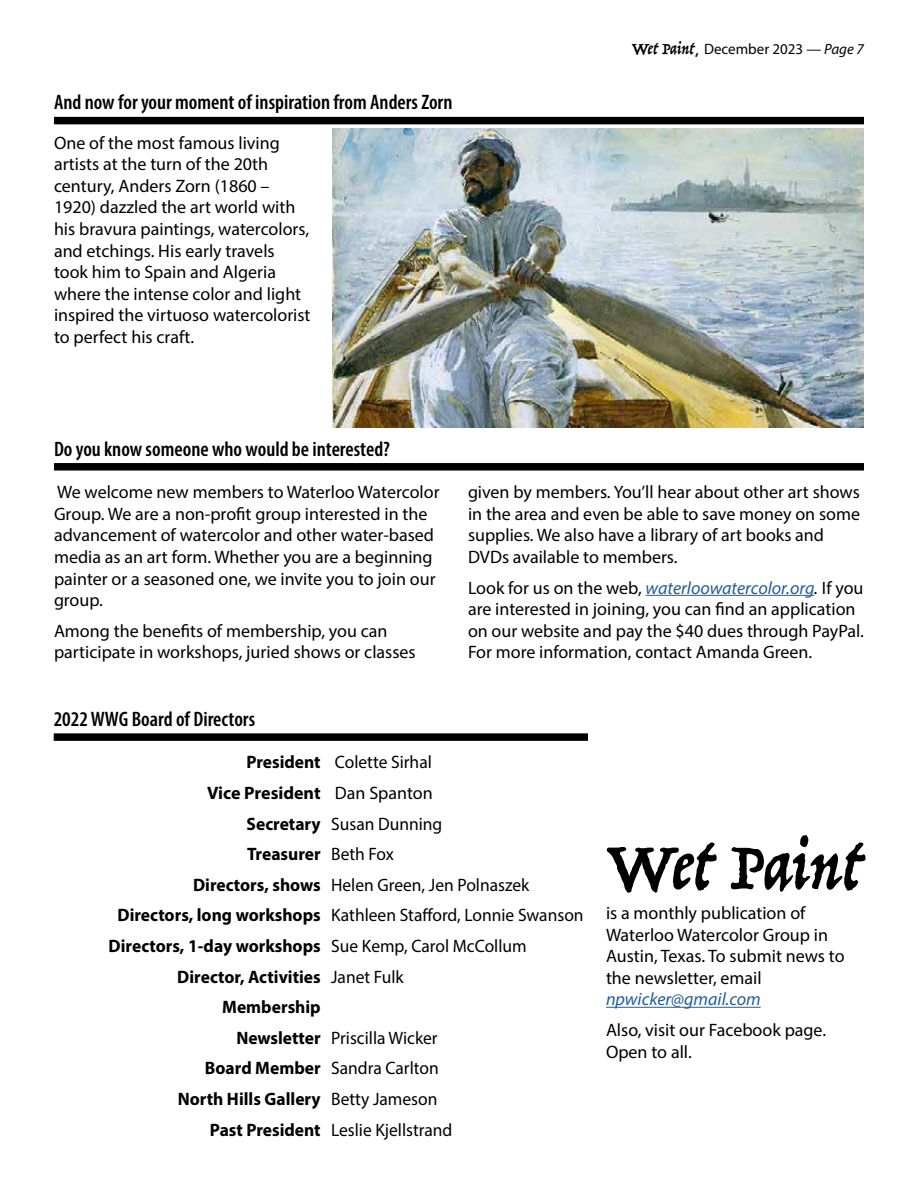
<style>
.page{position:relative;width:918px;height:1188px;background:#fff}
.page>*{position:absolute;margin:0;border:0;box-sizing:border-box;transform-origin:0 0}
.t1{font:73.5px "Trattatello";color:#000}
.t2{font:600 condensed 21px "Myriad Pro";color:#000}
.t3{font:18px/21.6px "Myriad Pro";color:#000}
.t4{font:700 18px "Myriad Pro";color:#000}
.t5{font:italic 18px "Myriad Pro";color:#215e9e}
.t6{font:15px "Myriad Pro";color:#000}
.s1{font-family:"Trattatello";font-size:18px}
.s2{font-family:"Comic Sans MS";font-size:18px}
.s3{font-style:italic}
.s4{font-style:italic;color:#215e9e}
.s5{font-weight:700}
.s6{font-weight:400}
</style>
<div class="page">
<div style="left:54px;top:733px;width:534px;height:8px;background:#000"></div>
<hr style="left:606px;top:1007px;width:155px;height:1px;background:#215e9e">
<div style="left:54px;top:463px;width:810px;height:8px;background:#000"></div>
<hr style="left:646px;top:595px;width:168px;height:1px;background:#215e9e">
<div style="left:54px;top:117px;width:810px;height:7px;background:#000"></div>
<img style="left:332px;top:129px;width:532px;height:299px">
<p class="t2" style="left:54px;top:89px;width:400px">And now for your moment of inspiration from Anders Zorn</p>
<p class="t3" style="left:54px;top:131px;width:258px">One of the most famous living artists at the turn of the 20th century, Anders Zorn (1860 –<br>1920) dazzled the art world with his bravura paintings, watercolors, and etchings. His early travels took him to Spain and Algeria where the intense color and light inspired the virtuoso watercolorist to perfect his craft.</p>
<p class="t6" style="left:632px;top:40px;width:234px"><span class="s1">Wet Paint</span><span class="s2">,</span> December 2023 — <span class="s3">Page 7</span></p>
<p class="t2" style="left:54px;top:436px;width:338px">Do you know someone who would be interested?</p>
<p class="t3" style="left:54px;top:481px;width:387px">We welcome new members to Waterloo Watercolor Group. We are a non-profit group interested in the advancement of watercolor and other water-based media as an art form. Whether you are a beginning painter or a seasoned one, we invite you to join our group.</p>
<p class="t3" style="left:54px;top:620px;width:363px">Among the benefits of membership, you can participate in workshops, juried shows or classes</p>
<p class="t3" style="left:468px;top:481px;width:394px">given by members. You’ll hear about other art shows in the area and even be able to save money on some supplies. We also have a library of art books and DVDs available to members.</p>
<p class="t3" style="left:468px;top:576px;width:397px">Look for us on the web, <span class="s4">waterloowatercolor.org</span><span class="s3">.</span> If you are interested in joining, you can find an application on our website and pay the $40 dues through PayPal.<br>For more information, contact Amanda Green.</p>
<p class="t2" style="left:54px;top:706px;width:203px">2022 WWG Board of Directors</p>
<p class="t3" style="left:246px;top:751px;width:187px"><span class="s5">President</span> Colette Sirhal</p>
<p class="t4" style="left:207px;top:781px;width:227px">Vice President <span class="s6">Dan Spanton</span></p>
<p class="t3" style="left:247px;top:813px;width:197px"><span class="s5">Secretary</span> Susan Dunning</p>
<p class="t4" style="left:247px;top:842px;width:148px">Treasurer <span class="s6">Beth Fox</span></p>
<p class="t3" style="left:193px;top:874px;width:338px"><span class="s5">Directors, shows</span> Helen Green, Jen Polnaszek</p>
<p class="t3" style="left:117px;top:904px;width:468px"><span class="s5">Directors, long workshops</span> Kathleen Stafford, Lonnie Swanson</p>
<p class="t4" style="left:109px;top:934px;width:420px">Directors, 1-day workshops <span class="s6">Sue Kemp, Carol McCollum</span></p>
<p class="t4" style="left:177px;top:965px;width:228px">Director, Activities <span class="s6">Janet Fulk</span></p>
<p class="t4" style="left:222px;top:995px;width:100px">Membership</p>
<p class="t3" style="left:236px;top:1027px;width:203px"><span class="s5">Newsletter</span> Priscilla Wicker</p>
<p class="t3" style="left:205px;top:1057px;width:235px"><span class="s5">Board Member</span> Sandra Carlton</p>
<p class="t4" style="left:178px;top:1087px;width:261px">North Hills Gallery <span class="s6">Betty Jameson</span></p>
<p class="t3" style="left:210px;top:1119px;width:244px"><span class="s5">Past President</span> Leslie Kjellstrand</p>
<h1 class="t1" style="left:606px;top:820px;width:254px">Wet Paint</h1>
<p class="t3" style="left:606px;top:902px;width:240px">is a monthly publication of<br>Waterloo Watercolor Group in<br>Austin, Texas. To submit news to the newsletter, email</p>
<p class="t5" style="left:606px;top:988px;width:156px">npwicker@gmail.com</p>
<p class="t3" style="left:606px;top:1019px;width:222px">Also, visit our Facebook page.<br>Open to all.</p>
</div>
